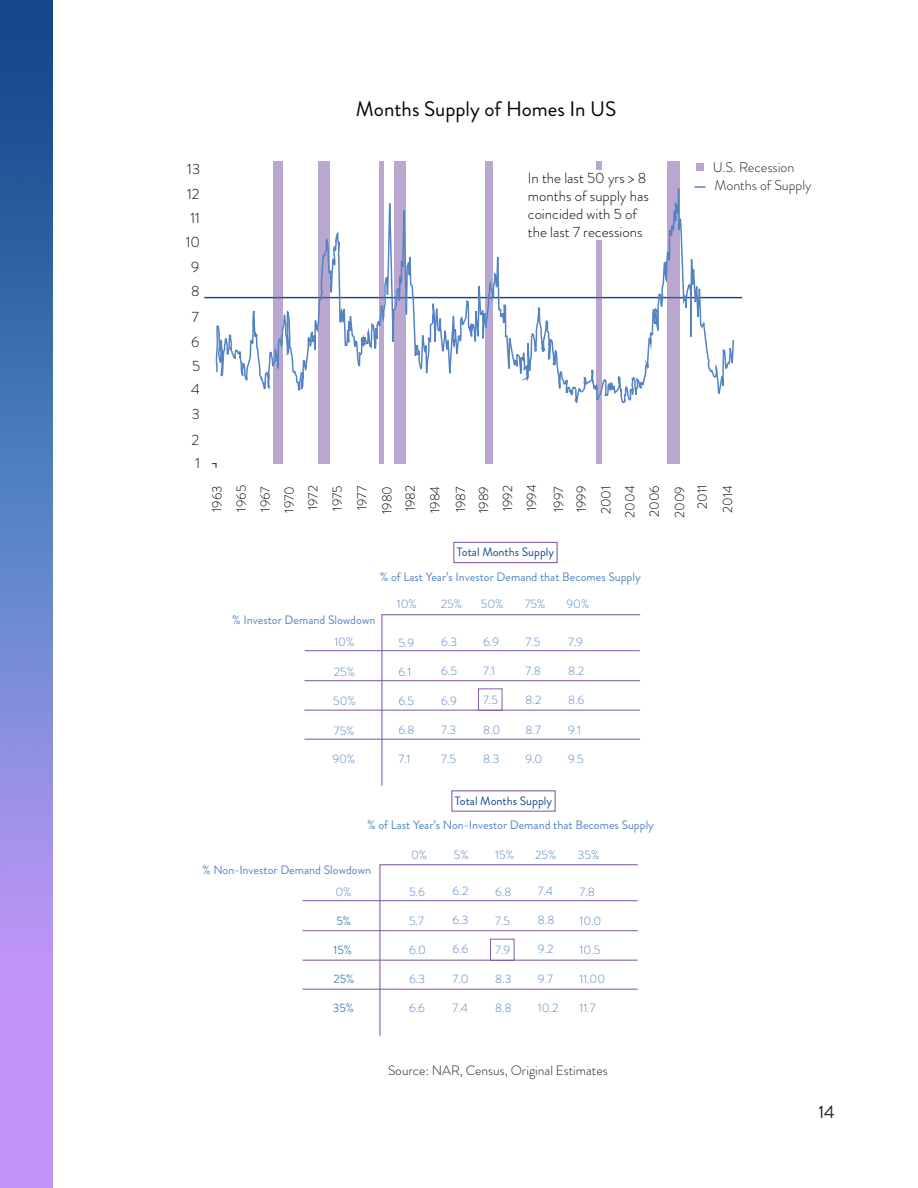
<style>
.page{position:relative;width:918px;height:1188px;background:#fff}
.page>*{position:absolute;margin:0;border:0;box-sizing:border-box;transform-origin:0 0}
.t1{font:21px "Brandon Grotesque";color:#050504}
.t2{font:18px "Brandon Grotesque";color:#231f20}
.t3{font:300 14.85px/24.6px "Brandon Grotesque";color:#050504}
.t4{font:300 13.95px/18px "Brandon Grotesque";color:#231f20}
.t5{font:300 13.5px "Brandon Grotesque";color:#231f20}
.t6{font:300 13.35px/24.3px "Brandon Grotesque";color:#050504;text-align:justify}
.t7{font:300 12.15px "Brandon Grotesque";color:#5483c3}
.t8{font:12.15px "Brandon Grotesque";color:#5483c3}
.t9{font:12.15px "Brandon Grotesque";color:#134b8d}
</style>
<div class="page">
<img style="left:0;top:0;width:52px;height:1187px">
<hr style="left:204px;top:297px;width:538px;height:1px;background:#134b8d">
<svg style="left:215px;top:161px;width:520px;height:307px"></svg>
<svg style="left:381px;top:614px;width:260px;height:172px"></svg>
<hr style="left:305px;top:650px;width:335px;height:1px;background:#805da8">
<hr style="left:304px;top:680px;width:336px;height:1px;background:#805da8">
<hr style="left:304px;top:710px;width:336px;height:1px;background:#805da8">
<hr style="left:304px;top:739px;width:336px;height:1px;background:#805da8">
<div style="left:453px;top:542px;width:105px;height:21px;border:1px solid #805da8"></div>
<div style="left:478px;top:689px;width:24px;height:22px;border:1px solid #805da8"></div>
<svg style="left:379px;top:864px;width:259px;height:172px"></svg>
<hr style="left:303px;top:900px;width:335px;height:1px;background:#805da8">
<hr style="left:302px;top:930px;width:336px;height:1px;background:#805da8">
<hr style="left:302px;top:960px;width:336px;height:1px;background:#805da8">
<hr style="left:302px;top:989px;width:336px;height:1px;background:#805da8">
<div style="left:451px;top:790px;width:105px;height:22px;border:1px solid #805da8"></div>
<div style="left:526px;top:171px;width:127px;height:69px;background:#fff"></div>
<svg style="left:694px;top:186px;width:11px;height:2px"></svg>
<h1 class="t1" style="left:356px;top:94px;width:262px">Months Supply of Homes In US</h1>
<p class="t3" style="left:187px;top:157px;width:15px">13<br>12</p>
<p class="t3" style="left:186px;top:205px;width:16px;text-align:center">11<br>10<br>9</p>
<p class="t3" style="left:191px;top:278px;width:10px;line-height:26.4px">8<br>7</p>
<p class="t3" style="left:191px;top:329px;width:11px;text-align:justify">6<br>5<br>4<br>3<br>2</p>
<p class="t3" style="left:195px;top:451px;width:6px">1</p>
<p class="t3" style="left:528px;top:169px;width:122px;line-height:17.9px">In the last 50 yrs &gt; 8 months of supply has coincided with 5 of the last 7 recessions</p>
<p class="t4" style="left:713px;top:158px;width:100px">U.S. Recession<br>Months of Supply</p>
<p class="t6" style="left:205px;top:514px;width:30px;rotate:-90deg">1963<br>1965<br>1967<br>1970<br>1972<br>1975<br>1977<br>1980</p>
<p class="t6" style="left:398px;top:513px;width:30px;line-height:25.2px;rotate:-90deg">1982<br>1984<br>1987</p>
<p class="t6" style="left:472px;top:513px;width:30px;rotate:-90deg">1989<br>1992<br>1994</p>
<p class="t6" style="left:547px;top:512px;width:28px;line-height:23px;rotate:-90deg">1997<br>1999</p>
<p class="t6" style="left:594px;top:518px;width:34px;rotate:-90deg">2001<br>2004<br>2006<br>2009</p>
<p class="t6" style="left:690px;top:513px;width:30px;line-height:25.2px;text-align:center;rotate:-90deg">2011<br>2014</p>
<p class="t9" style="left:457px;top:544px;width:99px">Total Months Supply</p>
<p class="t8" style="left:380px;top:568px;width:262px">% of Last Year’s Investor Demand that Becomes Supply</p>
<p class="t8" style="left:233px;top:612px;width:144px">% Investor Demand Slowdown</p>
<p class="t7" style="left:334px;top:634px;width:22px">10%</p>
<p class="t7" style="left:334px;top:663px;width:23px">25%</p>
<p class="t7" style="left:333px;top:693px;width:24px">50%</p>
<p class="t7" style="left:334px;top:722px;width:22px">75%</p>
<p class="t7" style="left:332px;top:750px;width:24px">90%</p>
<p class="t7" style="left:397px;top:596px;width:22px">10%</p>
<p class="t7" style="left:441px;top:596px;width:23px">25%</p>
<p class="t7" style="left:481px;top:596px;width:24px">50%</p>
<p class="t7" style="left:525px;top:596px;width:22px">75%</p>
<p class="t7" style="left:567px;top:596px;width:24px">90%</p>
<p class="t7" style="left:483px;top:633px;width:17px">6.9</p>
<p class="t7" style="left:483px;top:663px;width:14px">7.1</p>
<p class="t7" style="left:483px;top:692px;width:16px">7.5</p>
<p class="t7" style="left:483px;top:721px;width:19px">8.0</p>
<p class="t7" style="left:483px;top:750px;width:18px">8.3</p>
<p class="t7" style="left:568px;top:634px;width:16px">7.9</p>
<p class="t7" style="left:568px;top:663px;width:18px">8.2</p>
<p class="t7" style="left:568px;top:692px;width:18px">8.6</p>
<p class="t7" style="left:568px;top:721px;width:15px">9.1</p>
<p class="t7" style="left:568px;top:750px;width:17px">9.5</p>
<p class="t7" style="left:526px;top:633px;width:16px">7.5</p>
<p class="t7" style="left:526px;top:663px;width:17px">7.8</p>
<p class="t7" style="left:526px;top:692px;width:18px">8.2</p>
<p class="t7" style="left:526px;top:721px;width:17px">8.7</p>
<p class="t7" style="left:526px;top:750px;width:18px">9.0</p>
<p class="t7" style="left:441px;top:634px;width:18px">6.3</p>
<p class="t7" style="left:441px;top:663px;width:17px">6.5</p>
<p class="t7" style="left:441px;top:692px;width:17px">6.9</p>
<p class="t7" style="left:441px;top:721px;width:17px">7.3</p>
<p class="t7" style="left:441px;top:751px;width:16px">7.5</p>
<p class="t7" style="left:398px;top:634px;width:17px">5.9</p>
<p class="t7" style="left:398px;top:663px;width:15px">6.1</p>
<p class="t7" style="left:398px;top:692px;width:17px">6.5</p>
<p class="t7" style="left:398px;top:722px;width:18px">6.8</p>
<p class="t7" style="left:398px;top:751px;width:14px">7.1</p>
<p class="t9" style="left:455px;top:792px;width:99px">Total Months Supply</p>
<p class="t8" style="left:367px;top:816px;width:288px">% of Last Year’s Non-Investor Demand that Becomes Supply</p>
<p class="t8" style="left:203px;top:861px;width:170px">% Non-Investor Demand Slowdown</p>
<p class="t7" style="left:335px;top:883px;width:18px">0%</p>
<p class="t8" style="left:336px;top:912px;width:16px">5%</p>
<p class="t8" style="left:333px;top:942px;width:20px">15%</p>
<p class="t8" style="left:333px;top:971px;width:23px">25%</p>
<p class="t8" style="left:333px;top:1000px;width:23px">35%</p>
<p class="t7" style="left:411px;top:846px;width:18px">0%</p>
<p class="t7" style="left:454px;top:846px;width:17px">5%</p>
<p class="t7" style="left:495px;top:846px;width:20px">15%</p>
<p class="t7" style="left:535px;top:846px;width:23px">25%</p>
<p class="t7" style="left:578px;top:846px;width:23px">35%</p>
<p class="t7" style="left:453px;top:883px;width:17px">6.2</p>
<p class="t7" style="left:453px;top:912px;width:18px">6.3</p>
<p class="t7" style="left:453px;top:941px;width:17px">6.6</p>
<p class="t7" style="left:453px;top:970px;width:17px">7.0</p>
<p class="t7" style="left:453px;top:999px;width:17px">7.4</p>
<p class="t7" style="left:538px;top:883px;width:17px">7.4</p>
<p class="t7" style="left:538px;top:912px;width:18px">8.8</p>
<p class="t7" style="left:538px;top:941px;width:17px">9.2</p>
<p class="t7" style="left:538px;top:970px;width:16px">9.7</p>
<p class="t7" style="left:538px;top:999px;width:22px">10.2</p>
<p class="t7" style="left:409px;top:883px;width:17px">5.6</p>
<p class="t7" style="left:409px;top:912px;width:16px">5.7</p>
<p class="t7" style="left:409px;top:941px;width:18px">6.0</p>
<p class="t7" style="left:409px;top:971px;width:18px">6.3</p>
<p class="t7" style="left:409px;top:1000px;width:17px">6.6</p>
<p class="t7" style="left:495px;top:883px;width:18px">6.8</p>
<p class="t7" style="left:495px;top:912px;width:16px">7.5</p>
<p class="t7" style="left:495px;top:941px;width:16px">7.9</p>
<p class="t7" style="left:495px;top:971px;width:18px">8.3</p>
<p class="t7" style="left:495px;top:1000px;width:18px">8.8</p>
<p class="t7" style="left:579px;top:883px;width:17px">7.8</p>
<p class="t7" style="left:579px;top:912px;width:23px">10.0</p>
<p class="t7" style="left:579px;top:941px;width:22px">10.5</p>
<p class="t7" style="left:579px;top:971px;width:27px">11.00</p>
<p class="t7" style="left:579px;top:1000px;width:18px">11.7</p>
<p class="t5" style="left:388px;top:1061px;width:221px">Source: NAR, Census, Original Estimates</p>
<h2 class="t2" style="left:818px;top:1099px;width:18px">14</h2>
</div>
